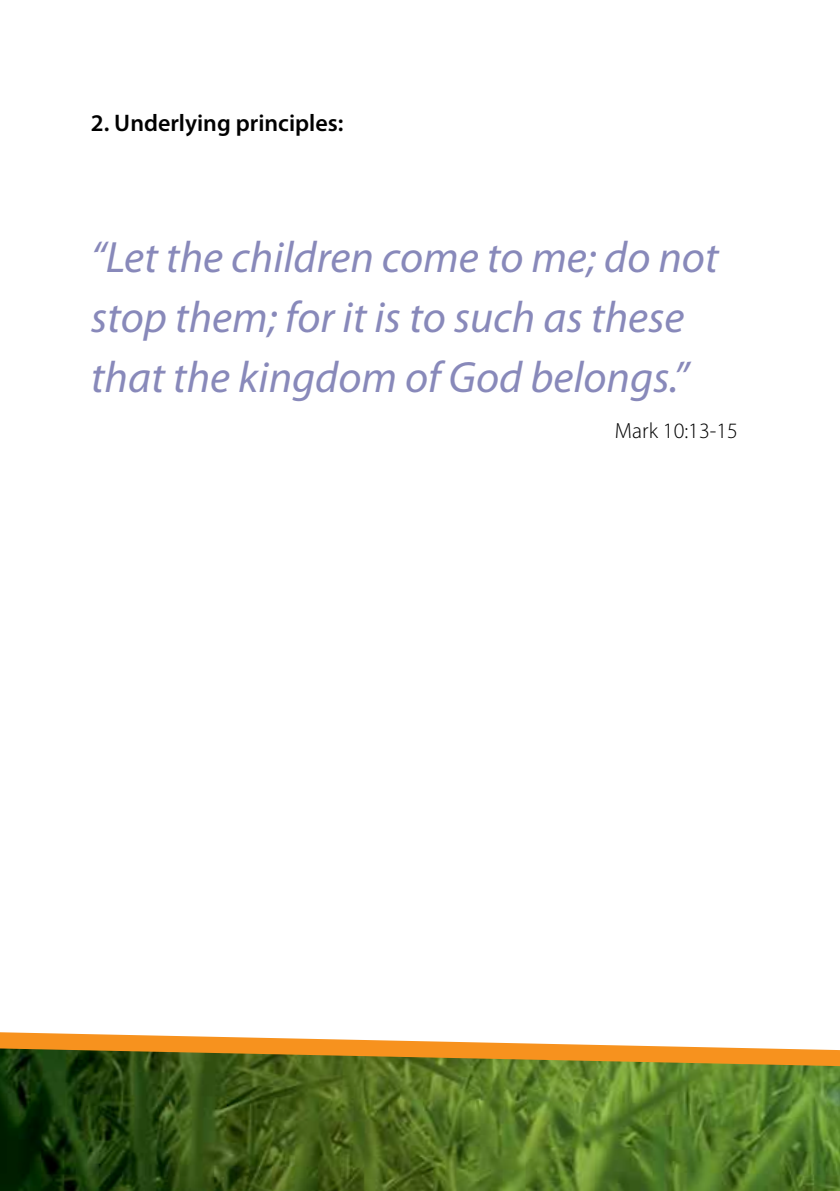
<style>
.page{position:relative;width:840px;height:1191px;background:#fff}
.page>*{position:absolute;margin:0;border:0;box-sizing:border-box;transform-origin:0 0}
.t1{font:italic 44px/60px "Myriad Pro";color:#8889ba}
.t2{font:600 24px "Myriad Pro";color:#000}
.t3{font:300 22px "Myriad Pro";color:#000}
</style>
<div class="page">
<img style="left:0;top:1066px;width:839px;height:125px">
<svg style="left:0;top:1032px;width:839px;height:34px"></svg>
<p class="t2" style="left:91px;top:108px;width:254px">2. Underlying principles:</p>
<p class="t1" style="left:91px;top:226px;width:629px">“Let the children come to me; do not stop them; for it is to such as these that the kingdom of God belongs.”</p>
<p class="t3" style="left:614px;top:417px;width:124px">Mark 10:13-15</p>
</div>
